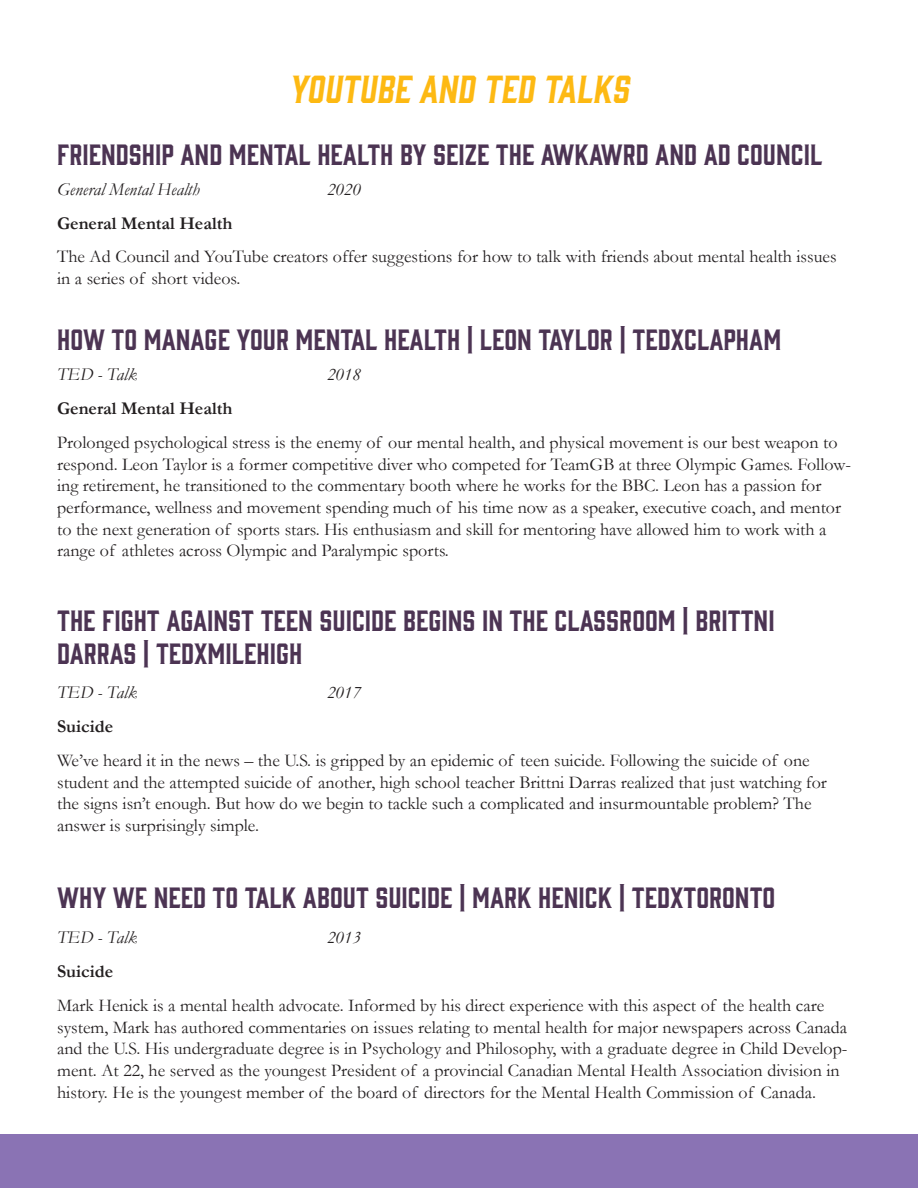
<style>
.page{position:relative;width:918px;height:1188px;background:#fff}
.page>*{position:absolute;margin:0;border:0;box-sizing:border-box;transform-origin:0 0}
.t1{font:italic 36px "Gin";color:#fdb913}
.t2{font:27px/32.4px "Gin";color:#4c3453}
.t3{font:18px/21.6px "Garamond";color:#231f20}
.t4{font:italic 18px "Garamond";color:#231f20}
.t5{font:700 18px "Garamond";color:#231f20}
</style>
<div class="page">
<div style="left:0;top:1134px;width:918px;height:54px;background:#8a73b4"></div>
<h1 class="t1" style="left:289px;top:64px;width:342px">YOUTUBE AND TED TALKS</h1>
<h2 class="t2" style="left:57px;top:137px;width:767px">FRIENDSHIP AND MENTAL HEALTH BY SEIZE THE AWKAWRD AND AD COUNCIL</h2>
<p class="t4" style="left:57px;top:179px;width:144px">General Mental Health</p>
<p class="t4" style="left:327px;top:179px;width:35px">2020</p>
<p class="t5" style="left:57px;top:213px;width:177px">General Mental Health</p>
<p class="t3" style="left:57px;top:246px;width:781px">The Ad Council and YouTube creators offer suggestions for how to talk with friends about mental health issues in a series of short videos.</p>
<h2 class="t2" style="left:57px;top:321px;width:726px">HOW TO MANAGE YOUR MENTAL HEALTH | LEON TAYLOR | TEDXCLAPHAM</h2>
<p class="t4" style="left:57px;top:363px;width:82px">TED - Talk</p>
<p class="t4" style="left:327px;top:363px;width:35px">2018</p>
<p class="t5" style="left:57px;top:397px;width:177px">General Mental Health</p>
<p class="t3" style="left:57px;top:432px;width:795px">Prolonged psychological stress is the enemy of our mental health, and physical movement is our best weapon to respond. Leon Taylor is a former competitive diver who competed for TeamGB at three Olympic Games. Follow&shy;ing retirement, he transitioned to the commentary booth where he works for the BBC. Leon has a passion for performance, wellness and movement spending much of his time now as a speaker, executive coach, and mentor to the next generation of sports stars. His enthusiasm and skill for mentoring have allowed him to work with a range of athletes across Olympic and Paralympic sports.</p>
<h2 class="t2" style="left:57px;top:603px;width:719px">THE FIGHT AGAINST TEEN SUICIDE BEGINS IN THE CLASSROOM | BRITTNI<br>DARRAS | TEDXMILEHIGH</h2>
<p class="t4" style="left:57px;top:681px;width:82px">TED - Talk</p>
<p class="t4" style="left:327px;top:681px;width:35px">2017</p>
<p class="t5" style="left:57px;top:715px;width:58px">Suicide</p>
<p class="t3" style="left:57px;top:749px;width:771px">We’ve heard it in the news – the U.S. is gripped by an epidemic of teen suicide. Following the suicide of one student and the attempted suicide of another, high school teacher Brittni Darras realized that just watching for the signs isn’t enough. But how do we begin to tackle such a complicated and insurmountable problem? The answer is surprisingly simple.</p>
<h2 class="t2" style="left:57px;top:880px;width:720px">WHY WE NEED TO TALK ABOUT SUICIDE | MARK HENICK | TEDXTORONTO</h2>
<p class="t4" style="left:57px;top:926px;width:82px">TED - Talk</p>
<p class="t4" style="left:327px;top:926px;width:35px">2013</p>
<p class="t5" style="left:57px;top:960px;width:58px">Suicide</p>
<p class="t3" style="left:57px;top:995px;width:792px">Mark Henick is a mental health advocate. Informed by his direct experience with this aspect of the health care system, Mark has authored commentaries on issues relating to mental health for major newspapers across Canada and the U.S. His undergraduate degree is in Psychology and Philosophy, with a graduate degree in Child Develop&shy;ment. At 22, he served as the youngest President of a provincial Canadian Mental Health Association division in history. He is the youngest member of the board of directors for the Mental Health Commission of Canada.</p>
</div>
